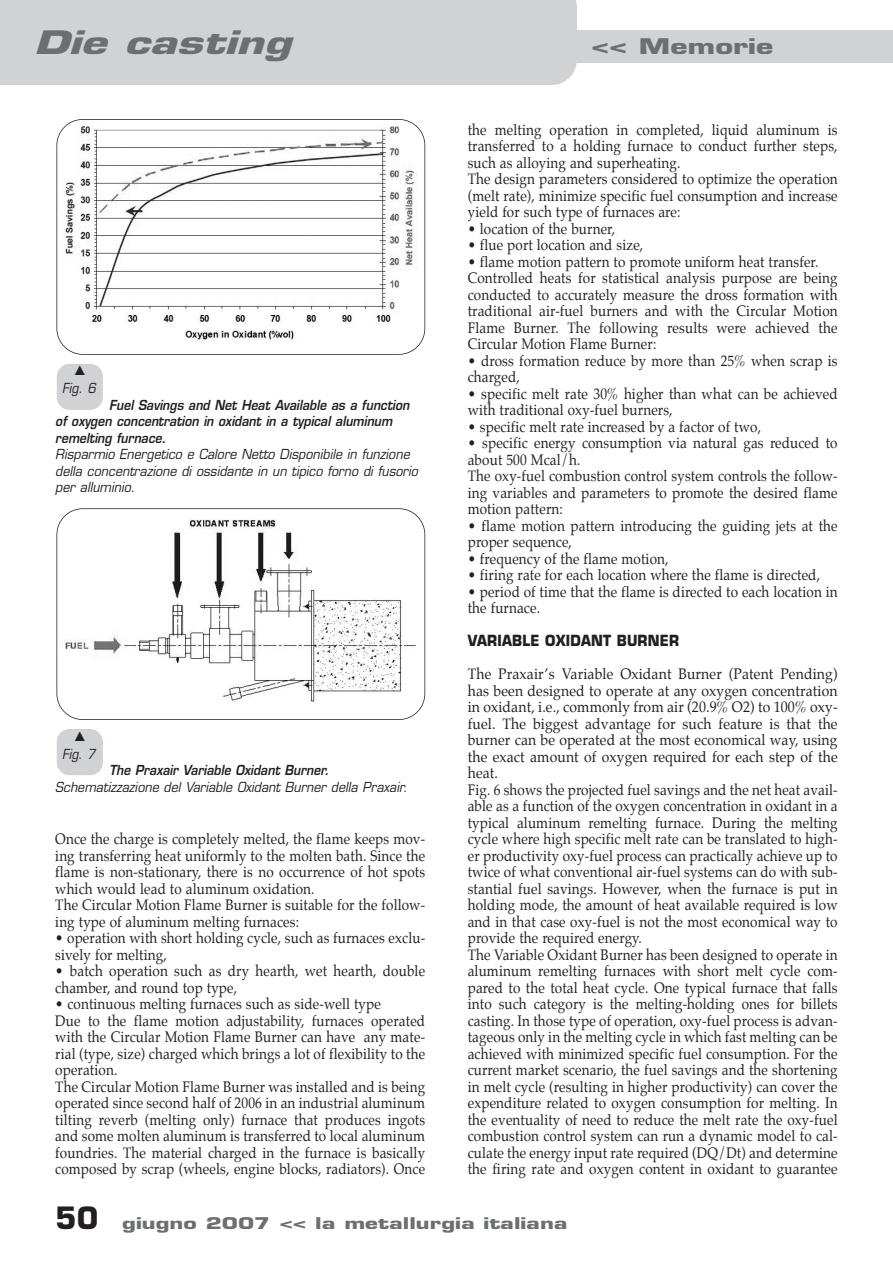
<style>
.page{position:relative;width:893px;height:1263px;background:#fff}
.page>*{position:absolute;margin:0;border:0;box-sizing:border-box;transform-origin:0 0}
.t1{font:italic 700 31.5px "Eurostile";color:#6c6e70;scale:1.43 1}
.t2{font:700 21px "Eurostile";color:#6c6e70;scale:1.43 1}
.t3{font:700 15.75px "Eurostile";color:#6c6e70;scale:1.43 1}
.t4{font:15px/16.5px "Palatino";letter-spacing:.01em;color:#231f20;scale:.9 1}
.t5{font:15px/16.5px "Palatino";letter-spacing:.01em;color:#231f20;scale:.93 1}
.t6{font:700 15px "Eurostile";letter-spacing:.015em;color:#231f20;scale:.9 1}
.t7{font:italic 13.5px/16.5px "Eurostile";color:#231f20;scale:.93 1}
.t8{font:italic 13.5px/18px "Eurostile";color:#231f20;text-align:center;scale:.9 1}
.s1{font-size:30px;color:#231f20}
.s2{font-weight:600}
</style>
<div class="page">
<div style="left:0;top:30px;width:893px;height:32px;background:#d1d2d4"></div>
<div style="left:0;top:0;width:577px;height:85px;background:#d1d2d4"></div>
<img style="left:59px;top:119px;width:364px;height:231px">
<div style="left:56px;top:119px;width:369px;height:236px;border:2px solid #231f20;border-radius:26px"></div>
<div style="left:57px;top:364px;width:46px;height:46px;background:#d1d2d4;border-radius:13px"></div>
<img style="left:60px;top:511px;width:364px;height:198px">
<div style="left:56px;top:508px;width:369px;height:212px;border:2px solid #231f20;border-radius:26px"></div>
<div style="left:57px;top:729px;width:46px;height:46px;background:#d1d2d4;border-radius:13px"></div>
<p class="t1" style="left:34px;top:31px;width:188px">Die casting</p>
<p class="t2" style="left:591px;top:39px;width:129px">&lt;&lt; Memorie</p>
<p class="t4" style="left:468px;top:122px;width:413px">the melting operation in completed, liquid aluminum is transferred to a holding furnace to conduct further steps, such as alloying and superheating.<br>The design parameters considered to optimize the operation (melt rate), minimize specific fuel consumption and increase yield for such type of furnaces are:</p>
<p class="t4" style="left:468px;top:221px;width:165px">• location of the burner,</p>
<p class="t4" style="left:468px;top:238px;width:197px">• flue port location and size,</p>
<p class="t4" style="left:468px;top:254px;width:412px">• flame motion pattern to promote uniform heat transfer.<br>Controlled heats for statistical analysis purpose are being conducted to accurately measure the dross formation with traditional air-fuel burners and with the Circular Motion Flame Burner. The following results were achieved the Circular Motion Flame Burner:</p>
<p class="t4" style="left:468px;top:353px;width:412px">• dross formation reduce by more than 25% when scrap is charged,</p>
<p class="t4" style="left:468px;top:386px;width:412px">• specific melt rate 30% higher than what can be achieved with traditional oxy-fuel burners,</p>
<p class="t4" style="left:468px;top:419px;width:327px">• specific melt rate increased by a factor of two,</p>
<p class="t4" style="left:468px;top:436px;width:412px">• specific energy consumption via natural gas reduced to about 500 Mcal/h.<br>The oxy-fuel combustion control system controls the follow&shy;ing variables and parameters to promote the desired flame motion pattern:</p>
<p class="t4" style="left:468px;top:518px;width:412px">• flame motion pattern introducing the guiding jets at the proper sequence,</p>
<p class="t4" style="left:468px;top:551px;width:225px">• frequency of the flame motion,</p>
<p class="t4" style="left:468px;top:568px;width:393px">• firing rate for each location where the flame is directed,</p>
<p class="t4" style="left:468px;top:584px;width:412px">• period of time that the flame is directed to each location in the furnace.</p>
<p class="t6" style="left:468px;top:635px;width:236px">VARIABLE OXIDANT BURNER</p>
<p class="t5" style="left:468px;top:667px;width:399px">The Praxair’s Variable Oxidant Burner (Patent Pending) has been designed to operate at any oxygen concentration in oxidant, i.e., commonly from air (20.9% O2) to 100% oxy&shy;fuel. The biggest advantage for such feature is that the burner can be operated at the most economical way, using the exact amount of oxygen required for each step of the heat.<br>Fig. 6 shows the projected fuel savings and the net heat avail&shy;able as a function of the oxygen concentration in oxidant in a typical aluminum remelting furnace. During the melting cycle where high specific melt rate can be translated to high&shy;er productivity oxy-fuel process can practically achieve up to twice of what conventional air-fuel systems can do with sub&shy;stantial fuel savings. However, when the furnace is put in holding mode, the amount of heat available required is low and in that case oxy-fuel is not the most economical way to provide the required energy.<br>The Variable Oxidant Burner has been designed to operate in aluminum remelting furnaces with short melt cycle com&shy;pared to the total heat cycle. One typical furnace that falls into such category is the melting-holding ones for billets casting. In those type of operation, oxy-fuel process is advan&shy;tageous only in the melting cycle in which fast melting can be achieved with minimized specific fuel consumption. For the current market scenario, the fuel savings and the shortening in melt cycle (resulting in higher productivity) can cover the expenditure related to oxygen consumption for melting. In the eventuality of need to reduce the melt rate the oxy-fuel combustion control system can run a dynamic model to cal&shy;culate the energy input rate required (DQ/Dt) and determine the firing rate and oxygen content in oxidant to guarantee</p>
<p class="t3" style="left:55px;top:1217px;width:360px"><span class="s1">50</span> giugno 2007 &lt;&lt; la metallurgia italiana</p>
<p class="t8" style="left:62px;top:363px;width:41px">▲<br>Fig. 6</p>
<p class="t7" style="left:55px;top:398px;width:394px;text-indent:54px"><span class="s2">Fuel Savings and Net Heat Available as a function of oxygen concentration in oxidant in a typical aluminum remelting furnace.<br></span>Risparmio Energetico e Calore Netto Disponibile in funzione della concentrazione di ossidante in un tipico forno di fusorio per alluminio.</p>
<p class="t8" style="left:62px;top:728px;width:41px">▲<br>Fig. 7</p>
<p class="t7" style="left:55px;top:763px;width:383px;text-indent:54px"><span class="s2">The Praxair Variable Oxidant Burner.<br></span>Schematizzazione del Variable Oxidant Burner della Praxair.</p>
<p class="t4" style="left:55px;top:832px;width:412px">Once the charge is completely melted, the flame keeps mov&shy;ing transferring heat uniformly to the molten bath. Since the flame is non-stationary, there is no occurrence of hot spots which would lead to aluminum oxidation.<br>The Circular Motion Flame Burner is suitable for the follow&shy;ing type of aluminum melting furnaces:</p>
<p class="t4" style="left:55px;top:931px;width:412px">• operation with short holding cycle, such as furnaces exclu&shy;sively for melting,</p>
<p class="t4" style="left:55px;top:964px;width:412px">• batch operation such as dry hearth, wet hearth, double chamber, and round top type,</p>
<p class="t4" style="left:55px;top:997px;width:412px">• continuous melting furnaces such as side-well type<br>Due to the flame motion adjustability, furnaces operated with the Circular Motion Flame Burner can have any mate&shy;rial (type, size) charged which brings a lot of flexibility to the operation.<br>The Circular Motion Flame Burner was installed and is being operated since second half of 2006 in an industrial aluminum tilting reverb (melting only) furnace that produces ingots and some molten aluminum is transferred to local aluminum foundries. The material charged in the furnace is basically composed by scrap (wheels, engine blocks, radiators). Once</p>
</div>
